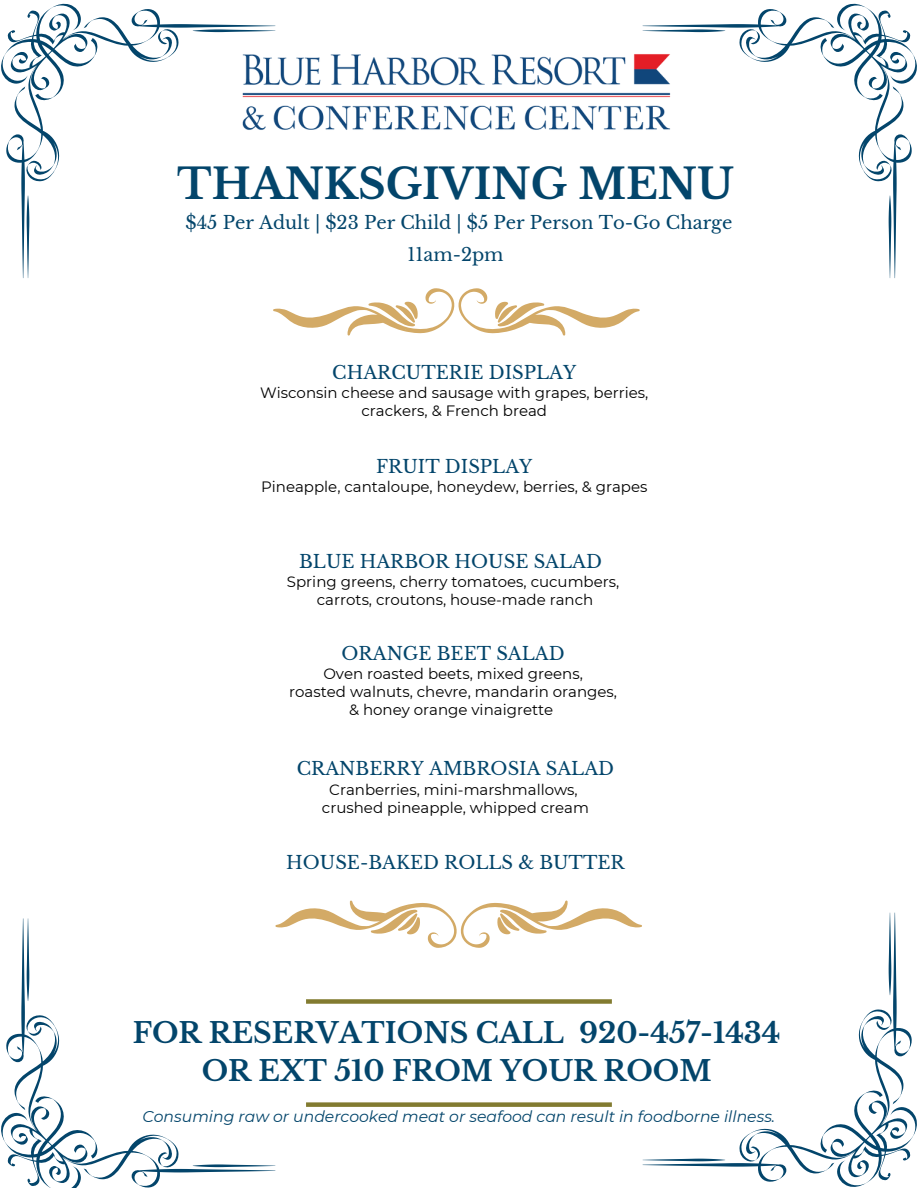
<style>
.page{position:relative;width:918px;height:1188px;background:#fff}
.page>*{position:absolute;margin:0;border:0;box-sizing:border-box;transform-origin:0 0}
.t1{font:700 41.7px "Libre Baskerville";color:#03456b}
.t2{font:700 28.05px/38.2px "Libre Baskerville";color:#03456b;text-align:center}
.t3{font:18px "Libre Baskerville";color:#03456b}
.t4{font:italic 15.6px "Montserrat";color:#03456b}
.t5{font:15px/18px "Montserrat";color:#000;text-align:center}
</style>
<div class="page">
<div style="left:306px;top:1102px;width:306px;height:5px;background:#827b30"></div>
<div style="left:306px;top:999px;width:306px;height:5px;background:#827b30"></div>
<img style="left:275px;top:54px;width:368px;height:76px">
<svg style="left:275px;top:900px;width:367px;height:48px"></svg>
<svg style="left:273px;top:288px;width:367px;height:48px"></svg>
<svg style="left:1px;top:3px;width:274px;height:275px"></svg>
<svg style="left:27px;top:196px;width:2px;height:82px"></svg>
<svg style="left:193px;top:29px;width:82px;height:3px"></svg>
<svg style="left:643px;top:3px;width:274px;height:275px"></svg>
<svg style="left:889px;top:196px;width:2px;height:82px"></svg>
<svg style="left:643px;top:29px;width:82px;height:3px"></svg>
<svg style="left:1px;top:918px;width:274px;height:270px"></svg>
<svg style="left:27px;top:918px;width:2px;height:83px"></svg>
<svg style="left:193px;top:1164px;width:82px;height:3px"></svg>
<svg style="left:643px;top:913px;width:274px;height:274px"></svg>
<svg style="left:889px;top:913px;width:2px;height:82px"></svg>
<svg style="left:643px;top:1159px;width:82px;height:2px"></svg>
<p class="t1" style="left:177px;top:158px;width:558px">THANKSGIVING MENU</p>
<h4 class="t3" style="left:186px;top:212px;width:548px">$45 Per Adult | $23 Per Child | $5 Per Person To-Go Charge</h4>
<p class="t3" style="left:407px;top:243px;width:98px">11am-2pm</p>
<p class="t3" style="left:332px;top:361px;width:246px">CHARCUTERIE DISPLAY</p>
<p class="t5" style="left:260px;top:383px;width:390px">Wisconsin cheese and sausage with grapes, berries, crackers, &amp; French bread</p>
<p class="t3" style="left:376px;top:456px;width:158px">FRUIT DISPLAY</p>
<p class="t5" style="left:261px;top:478px;width:388px">Pineapple, cantaloupe, honeydew, berries, &amp; grapes</p>
<p class="t3" style="left:299px;top:550px;width:304px">BLUE HARBOR HOUSE SALAD</p>
<p class="t5" style="left:287px;top:572px;width:334px">Spring greens, cherry tomatoes, cucumbers, carrots, croutons, house-made ranch</p>
<p class="t3" style="left:342px;top:642px;width:225px">ORANGE BEET SALAD</p>
<p class="t5" style="left:289px;top:665px;width:329px">Oven roasted beets, mixed greens,<br>roasted walnuts, chevre, mandarin oranges, &amp; honey orange vinaigrette</p>
<p class="t3" style="left:297px;top:758px;width:319px">CRANBERRY AMBROSIA SALAD</p>
<p class="t5" style="left:322px;top:780px;width:269px">Cranberries, mini-marshmallows, crushed pineapple, whipped cream</p>
<h4 class="t3" style="left:286px;top:851px;width:340px">HOUSE-BAKED ROLLS &amp; BUTTER</h4>
<h1 class="t2" style="left:133px;top:1014px;width:649px">FOR RESERVATIONS CALL 920-457-1434<br>OR EXT 510 FROM YOUR ROOM</h1>
<p class="t4" style="left:143px;top:1107px;width:634px">Consuming raw or undercooked meat or seafood can result in foodborne illness.</p>
</div>
